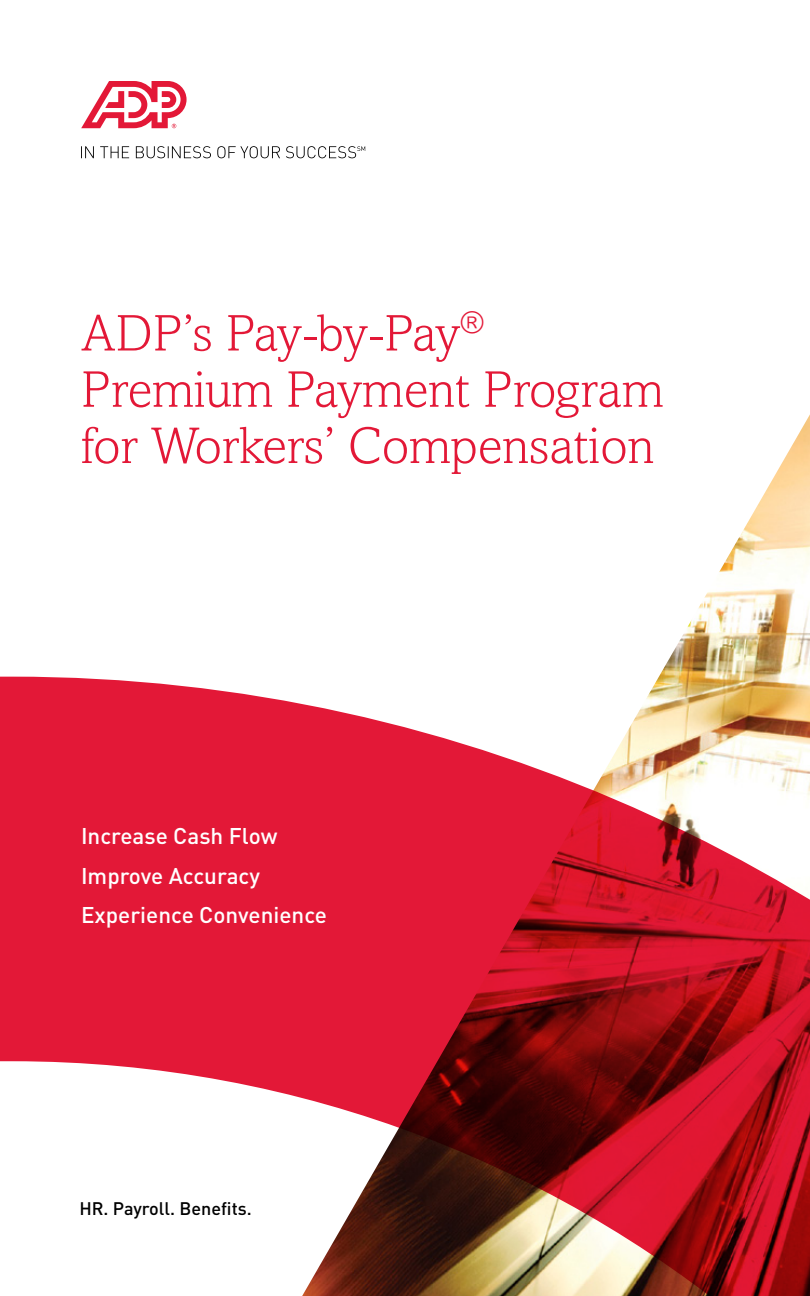
<style>
.page{position:relative;width:810px;height:1296px;background:#fff}
.page>*{position:absolute;margin:0;border:0;box-sizing:border-box;transform-origin:0 0}
.t1{font:300 51.75px/56.2px "Amasis MT Std";color:#e31837}
.t2{font:500 22.5px/39.4px "DINOT";color:#fff}
.t3{font:500 18px "DINOT";color:#000}
</style>
<div class="page">
<svg style="left:0;top:677px;width:288px;height:418px;background:#e52945"></svg>
<div style="left:288px;top:701px;width:13px;height:397px;background:#e31837"></div>
<img style="left:301px;top:414px;width:509px;height:882px">
<svg style="left:81px;top:146px;width:284px;height:12px"></svg>
<svg style="left:81px;top:81px;width:106px;height:47px"></svg>
<p class="t1" style="left:81px;top:305px;width:584px">ADP’s Pay-by-Pay<sup>®<br></sup>Premium Payment Program for Workers’ Compensation</p>
<p class="t2" style="left:81px;top:816px;width:248px">Increase Cash Flow<br>Improve Accuracy<br>Experience Convenience</p>
<p class="t3" style="left:79px;top:1197px;width:174px">HR. Payroll. Benefits.</p>
</div>
